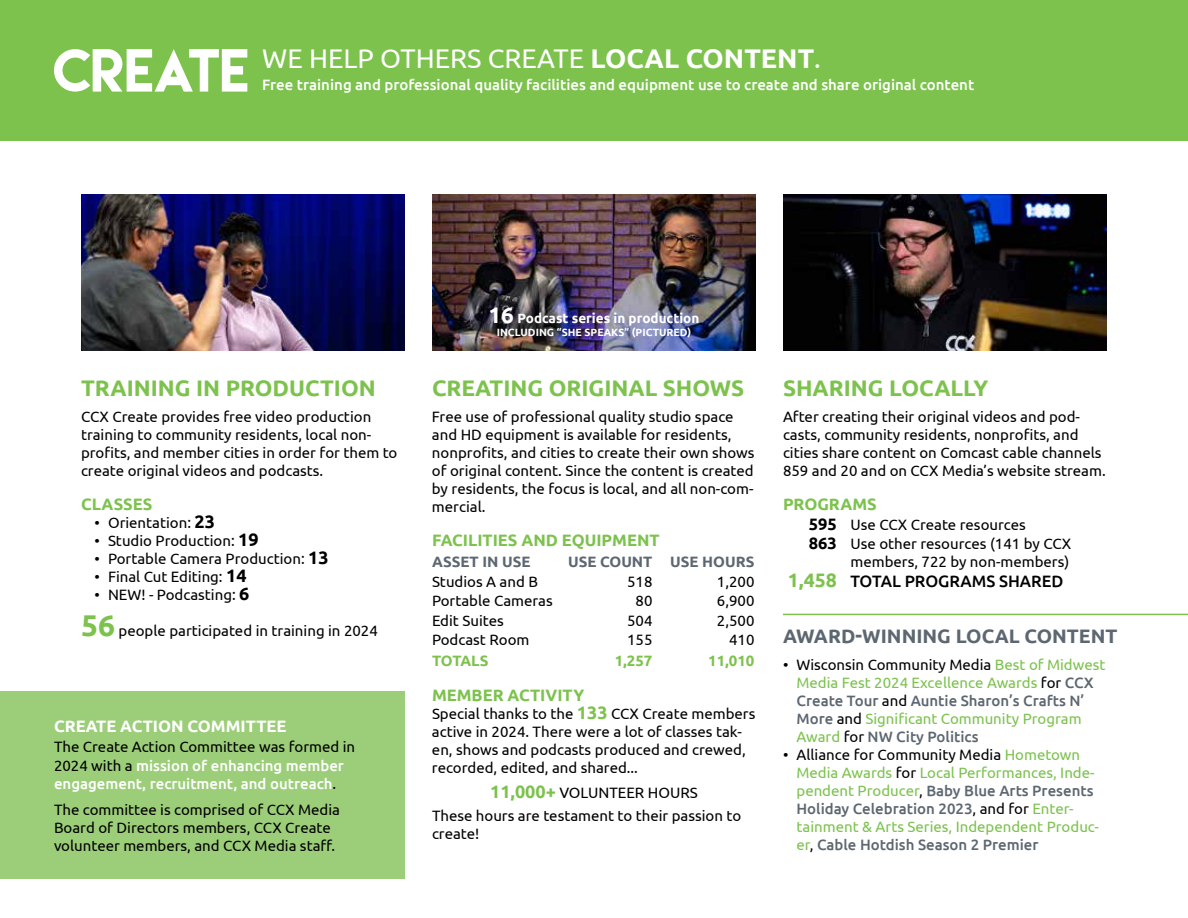
<style>
.page{position:relative;width:1188px;height:918px;background:#fff}
.page>*{position:absolute;margin:0;border:0;box-sizing:border-box;transform-origin:0 0}
.t1{font:54px "Lemon Milk";letter-spacing:-.015em;color:#fff}
.t2{font:27px "Ubuntu";color:#fff}
.t3{font:700 22.5px "Ubuntu";color:#7cc24d}
.t4{font:700 19.5px "Ubuntu";color:#5d6771}
.t5{font:700 16.5px "Ubuntu";color:#7cc24d}
.t6{font:500 16.5px "Ubuntu";color:#000}
.t7{font:700 16.5px "Ubuntu";color:#fff}
.t8{font:15px/18px "Ubuntu";color:#000}
.t9{font:15px/18px "Ubuntu";color:#7cc24d}
.t10{font:500 15px/25.5px "Ubuntu";color:#fff}
.t11{font:700 15px "Ubuntu";color:#5d6771}
.t12{font:700 15px "Ubuntu";color:#7cc24d}
.t13{font:700 13.5px "Ubuntu";color:#fff}
.t14{font:700 10.5px "Ubuntu";color:#fff}
.s1{font-weight:700}
.s2{font-size:22.5px}
.s3{font-weight:700;font-size:18px}
.s4{font-weight:700;font-size:30px;color:#7cc24d}
.s5{font-weight:500;color:#fff}
.s6{font-weight:400;color:#000}
.s7{font-weight:700;font-size:18px;color:#7cc24d}
.s8{font-weight:700;font-size:16.5px}
.s9{font-weight:700;font-size:19.5px;color:#7cc24d}
.s10{color:#000}
.s11{font-weight:500;color:#5d6771}
</style>
<div class="page">
<div style="left:0;top:692px;width:405px;height:187px;background:#9cce79"></div>
<div style="left:0;top:0;width:1188px;height:141px;background:#7cc24d"></div>
<img style="left:783px;top:195px;width:324px;height:155px">
<img style="left:432px;top:195px;width:324px;height:155px">
<img style="left:81px;top:195px;width:324px;height:155px">
<hr style="left:783px;top:614px;width:405px;height:1px;background:#7cc24d">
<h1 class="t1" style="left:54px;top:43px;width:199px">CREATE</h1>
<h2 class="t2" style="left:262px;top:42px;width:560px">WE HELP OTHERS CREATE <span class="s1">LOCAL CONTENT</span>.</h2>
<p class="t10" style="left:262px;top:71px;width:714px">Free training and professional quality facilities and equipment use to create and share original content</p>
<p class="t13" style="left:489px;top:310px;width:212px"><span class="s2">16</span> Podcast series in production</p>
<p class="t14" style="left:497px;top:326px;width:196px">INCLUDING “SHE SPEAKS” (PICTURED)</p>
<h3 class="t3" style="left:81px;top:374px;width:296px">TRAINING IN PRODUCTION</h3>
<p class="t8" style="left:81px;top:407px;width:318px">CCX Create provides free video production training to community residents, local non&shy;profits, and member cities in order for them to create original videos and podcasts.</p>
<p class="t5" style="left:81px;top:495px;width:73px">CLASSES</p>
<p class="t8" style="left:95px;top:514px;width:122px">• Orientation: <span class="s3">23</span></p>
<p class="t8" style="left:94px;top:532px;width:166px">• Studio Production: <span class="s3">19</span></p>
<p class="t8" style="left:94px;top:550px;width:236px">• Portable Camera Production: <span class="s3">13</span></p>
<p class="t8" style="left:94px;top:568px;width:154px">• Final Cut Editing: <span class="s3">14</span></p>
<p class="t8" style="left:94px;top:586px;width:156px">• NEW! - Podcasting: <span class="s3">6</span></p>
<p class="t8" style="left:81px;top:622px;width:298px"><span class="s4">56</span> people participated in training in 2024</p>
<p class="t7" style="left:54px;top:717px;width:234px">CREATE ACTION COMMITTEE</p>
<p class="t8" style="left:54px;top:736px;width:303px;line-height:19.5px">The Create Action Committee was formed in<br>2024 with a <span class="s5">mission of enhancing member</span></p>
<p class="t10" style="left:54px;top:771px;width:288px">engagement, recruitment, and outreach<span class="s6">.<br>The committee is comprised of CCX Media</span></p>
<p class="t8" style="left:54px;top:818px;width:283px">Board of Directors members, CCX Create volunteer members, and CCX Media staff.</p>
<h3 class="t3" style="left:432px;top:374px;width:314px">CREATING ORIGINAL SHOWS</h3>
<h3 class="t3" style="left:783px;top:374px;width:207px">SHARING LOCALLY</h3>
<p class="t8" style="left:432px;top:407px;width:324px">Free use of professional quality studio space and HD equipment is available for residents, nonprofits, and cities to create their own shows of original content. Since the content is created by residents, the focus is local, and all non-com&shy;mercial.</p>
<p class="t5" style="left:432px;top:531px;width:229px">FACILITIES AND EQUIPMENT</p>
<p class="t11" style="left:432px;top:553px;width:100px">ASSET IN USE</p>
<p class="t11" style="left:568px;top:553px;width:188px">USE COUNT USE HOURS</p>
<p class="t8" style="left:432px;top:572px;width:108px">Studios A and B</p>
<p class="t8" style="left:627px;top:572px;width:27px">518</p>
<p class="t8" style="left:717px;top:572px;width:39px">1,200</p>
<p class="t8" style="left:432px;top:592px;width:122px">Portable Cameras</p>
<p class="t8" style="left:636px;top:592px;width:18px">80</p>
<p class="t8" style="left:717px;top:592px;width:39px">6,900</p>
<p class="t8" style="left:432px;top:611px;width:73px">Edit Suites</p>
<p class="t8" style="left:627px;top:611px;width:27px">504</p>
<p class="t8" style="left:717px;top:611px;width:39px">2,500</p>
<p class="t8" style="left:432px;top:631px;width:99px">Podcast Room</p>
<p class="t8" style="left:627px;top:631px;width:27px">155</p>
<p class="t8" style="left:729px;top:631px;width:27px">410</p>
<p class="t12" style="left:432px;top:652px;width:58px">TOTALS</p>
<p class="t12" style="left:615px;top:652px;width:39px">1,257</p>
<p class="t12" style="left:708px;top:652px;width:48px">11,010</p>
<p class="t5" style="left:432px;top:685px;width:154px">MEMBER ACTIVITY</p>
<p class="t8" style="left:432px;top:704px;width:325px">Special thanks to the <span class="s7">133</span> CCX Create members active in 2024. There were a lot of classes tak&shy;en, shows and podcasts produced and crewed, recorded, edited, and shared...</p>
<p class="t8" style="left:432px;top:781px;width:311px;line-height:22.5px;text-indent:58px"><span class="s7">11,000+</span> VOLUNTEER HOURS<br>These hours are testament to their passion to</p>
<p class="t8" style="left:432px;top:824px;width:49px">create!</p>
<p class="t8" style="left:783px;top:407px;width:324px">After creating their original videos and pod&shy;casts, community residents, nonprofits, and cities share content on Comcast cable channels 859 and 20 and on CCX Media’s website stream.</p>
<p class="t5" style="left:783px;top:495px;width:95px">PROGRAMS</p>
<p class="t8" style="left:809px;top:514px;width:264px;line-height:19.5px"><span class="s8">595</span> Use CCX Create resources<br><span class="s8">863</span> Use other resources (141 by CCX</p>
<p class="t8" style="left:851px;top:553px;width:220px">members, 722 by non-members)</p>
<p class="t6" style="left:788px;top:571px;width:277px"><span class="s9">1,458</span> TOTAL PROGRAMS SHARED</p>
<h3 class="t4" style="left:783px;top:625px;width:336px">AWARD-WINNING LOCAL CONTENT</h3>
<p class="t9" style="left:797px;top:655px;width:311px;text-indent:-14px"><span class="s10">• Wisconsin Community Media</span> Best of Midwest Media Fest 2024 Excellence Awards <span class="s10">for</span> <span class="s11">CCX Create Tour</span> <span class="s10">and</span> <span class="s11">Auntie Sharon’s Crafts N’ More</span> <span class="s10">and</span> Significant Community Program Award <span class="s10">for</span> <span class="s11">NW City Politics</span></p>
<p class="t9" style="left:797px;top:745px;width:304px;text-indent:-14px"><span class="s10">• Alliance for Community Media</span> Hometown Media Awards <span class="s10">for</span> Local Performances, Inde&shy;pendent Producer<span class="s10">,</span> <span class="s11">Baby Blue Arts Presents Holiday Celebration 2023</span><span class="s10">, and for</span> Enter&shy;tainment &amp; Arts Series, Independent Produc&shy;er<span class="s10">,</span> <span class="s11">Cable Hotdish Season 2 Premier</span></p>
</div>
